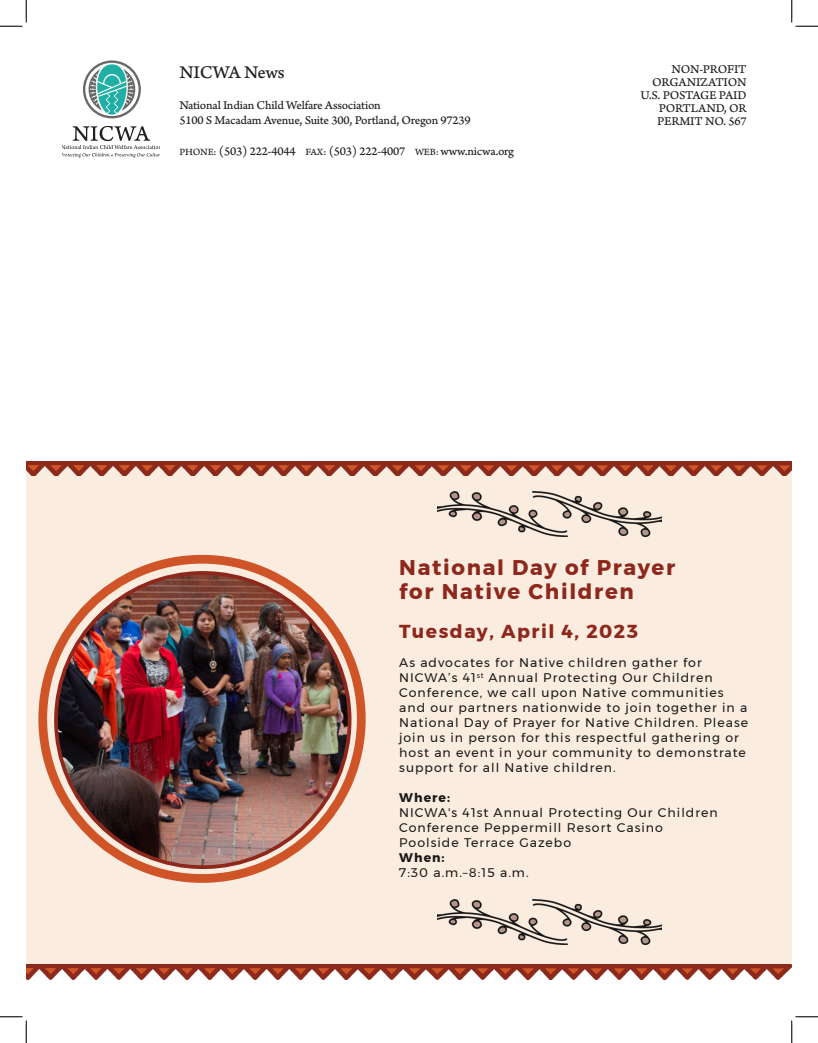
<style>
.page{position:relative;width:818px;height:1043px;background:#fff}
.page>*{position:absolute;margin:0;border:0;box-sizing:border-box;transform-origin:0 0}
.t1{font:700 21.25px/23.8px "Montserrat";letter-spacing:.08em;color:#8e271c}
.t2{font:700 18.75px "Montserrat";letter-spacing:.08em;color:#8e271c}
.t3{font:18.75px "Arno Pro Caption";letter-spacing:-.02em;color:#231f20}
.t4{font:12.5px/15px "Montserrat";letter-spacing:.08em;color:#181817}
.t5{font:12.5px "Arno Pro Caption";letter-spacing:-.02em;color:#231f20}
.t6{font:700 12.5px "Montserrat";letter-spacing:.08em;color:#181817}
.s1{font-size:10px}
.s2{font-weight:700}
</style>
<div class="page">
<div style="left:83px;top:60px;width:58px;height:58px;border:2px solid #676868;border-radius:50%"></div>
<svg style="left:89px;top:64px;width:46px;height:51px"></svg>
<svg style="left:62px;top:126px;width:97px;height:32px"></svg>
<div style="left:26px;top:461px;width:765px;height:506px;background:#faede0"></div>
<img style="left:26px;top:964px;width:765px;height:15px">
<img style="left:437px;top:492px;width:224px;height:44px">
<div style="left:38px;top:555px;width:327px;height:327px;border:9px solid #cf5428;border-radius:50%"></div>
<img style="left:56px;top:573px;width:293px;height:294px;border-radius:147px">
<img style="left:437px;top:899px;width:224px;height:45px">
<img style="left:26px;top:461px;width:765px;height:14px">
<svg style="left:0;top:0;width:27px;height:27px"></svg>
<svg style="left:0;top:1016px;width:27px;height:26px"></svg>
<svg style="left:791px;top:0;width:27px;height:27px"></svg>
<svg style="left:791px;top:1016px;width:27px;height:26px"></svg>
<p class="t3" style="left:179px;top:61px;width:107px">NICWA News</p>
<p class="t5" style="left:179px;top:97px;width:203px">National Indian Child Welfare Association</p>
<p class="t5" style="left:179px;top:113px;width:293px">5100 S Macadam Avenue, Suite 300, Portland, Oregon 97239</p>
<p class="t5" style="left:179px;top:144px;width:336px"><span class="s1">PHONE:</span> (503) 222-4044 <span class="s1">FAX:</span> (503) 222-4007 <span class="s1">WEB:</span> www.nicwa.org</p>
<p class="t5" style="left:671px;top:62px;width:77px">NON-PROFIT</p>
<p class="t5" style="left:652px;top:75px;width:96px">ORGANIZATION</p>
<p class="t5" style="left:640px;top:88px;width:108px">U.S. POSTAGE PAID</p>
<p class="t5" style="left:658px;top:101px;width:89px">PORTLAND, OR</p>
<p class="t5" style="left:657px;top:114px;width:91px">PERMIT NO. 567</p>
<p class="t1" style="left:399px;top:556px;width:277px">National Day of Prayer for Native Children</p>
<p class="t2" style="left:399px;top:616px;width:240px">Tuesday, April 4, 2023</p>
<p class="t4" style="left:399px;top:654px;width:350px">As advocates for Native children gather for NICWA’s 41<sup>st</sup> Annual Protecting Our Children Conference, we call upon Native communities and our partners nationwide to join together in a National Day of Prayer for Native Children. Please join us in person for this respectful gathering or host an event in your community to demonstrate support for all Native children.</p>
<p class="t6" style="left:399px;top:787px;width:52px">Where:</p>
<p class="t4" style="left:399px;top:804px;width:320px">NICWA's 41st Annual Protecting Our Children<br>Conference Peppermill Resort Casino</p>
<p class="t4" style="left:399px;top:834px;width:173px">Poolside Terrace Gazebo</p>
<p class="t4" style="left:399px;top:849px;width:131px"><span class="s2">When:<br></span>7:30 a.m.–8:15 a.m.</p>
</div>
